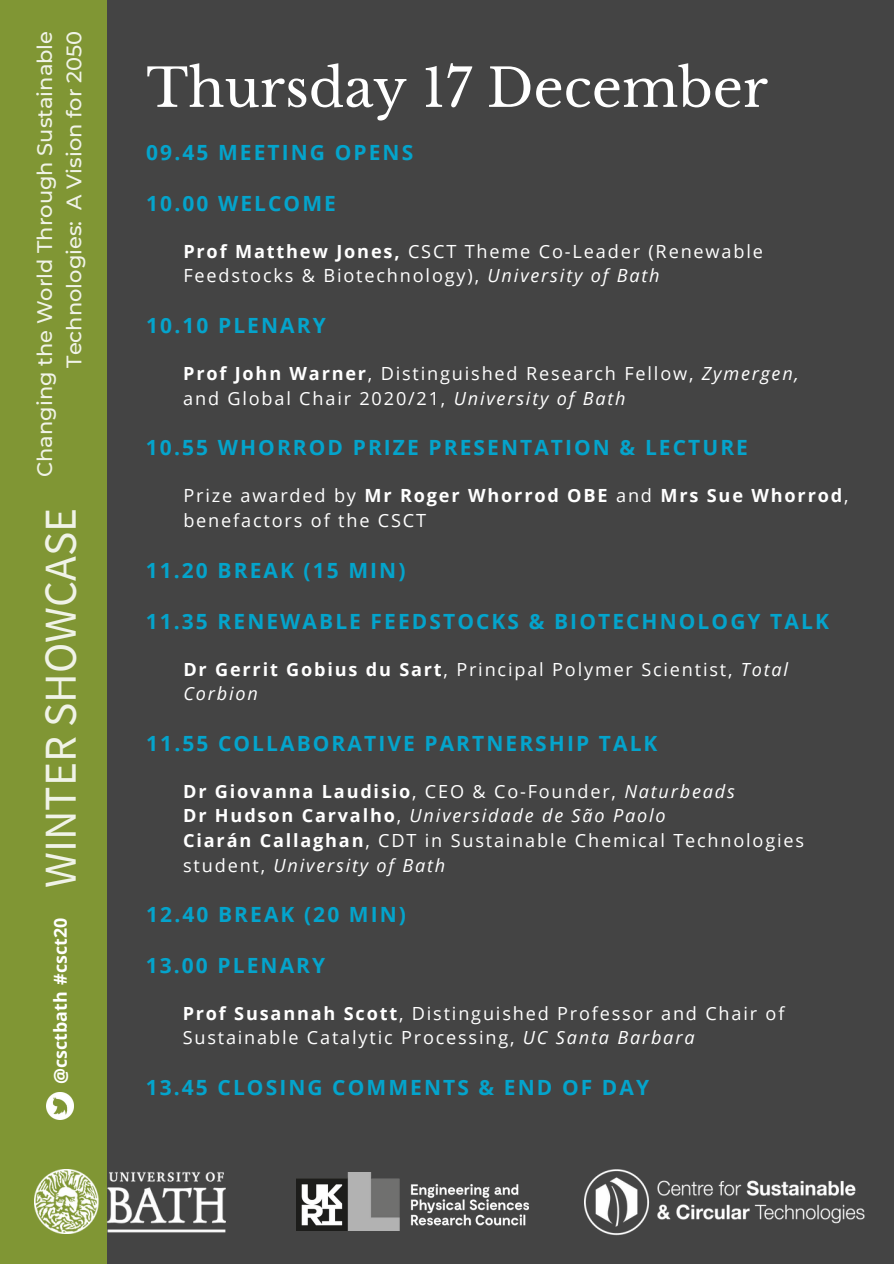
<style>
.page{position:relative;width:894px;height:1264px;background:#fff}
.page>*{position:absolute;margin:0;border:0;box-sizing:border-box;transform-origin:0 0}
.t1{font:52.5px "Libre Baskerville";color:#fff}
.t2{font:45.6px "Source Sans Pro";color:#fff}
.t3{font:700 21px "Open Sans";letter-spacing:.1em;color:#04a4cc}
.t4{font:500 21px/29.2px "Montserrat";color:#fff;text-align:right}
.t5{font:18.15px/24.6px "Open Sans";letter-spacing:.1em;color:#fff}
.t6{font:700 18.15px "Open Sans";letter-spacing:.1em;color:#fff}
.t7{font:italic 18.15px "Open Sans";letter-spacing:.1em;color:#fff}
.t8{font:700 17.85px "Open Sans";color:#fff}
.s1{font-weight:700}
.s2{font-style:italic}
.s3{font-weight:400}
.s4{font-weight:400;font-style:italic}
.s5{font-weight:700;font-style:normal}
.s6{font-style:normal}
</style>
<div class="page">
<div style="left:0;top:0;width:893px;height:1263px;background:#444"></div>
<div style="left:0;top:0;width:106px;height:421px;background:#809634"></div>
<div style="left:0;top:843px;width:106px;height:420px;background:#809634"></div>
<div style="left:0;top:419px;width:106px;height:426px;background:#809634"></div>
<img style="left:584px;top:1169px;width:280px;height:67px">
<img style="left:297px;top:1172px;width:231px;height:58px">
<img style="left:35px;top:1169px;width:190px;height:64px">
<img style="left:47px;top:1092px;width:27px;height:27px">
<p class="t4" style="left:30px;top:477px;width:448px;rotate:-90deg">Changing the World Through Sustainable<br>Technologies: A Vision for 2050</p>
<h2 class="t2" style="left:31px;top:888px;width:381px;rotate:-90deg">WINTER SHOWCASE</h2>
<p class="t8" style="left:48px;top:1083px;width:167px;rotate:-90deg">@csctbath #csct20</p>
<p class="t1" style="left:146px;top:56px;width:623px">Thursday 17 December</p>
<p class="t3" style="left:146px;top:138px;width:268px">09.45 MEETING OPENS</p>
<p class="t3" style="left:146px;top:188px;width:191px">10.00 WELCOME</p>
<p class="t5" style="left:183px;top:238px;width:581px"><span class="s1">Prof Matthew Jones,</span> CSCT Theme Co-Leader (Renewable<br>Feedstocks &amp; Biotechnology), <span class="s2">University of Bath</span></p>
<p class="t3" style="left:146px;top:311px;width:181px">10.10 PLENARY</p>
<p class="t5" style="left:183px;top:360px;width:617px"><span class="s1">Prof John Warner</span>, Distinguished Research Fellow, <span class="s2">Zymergen, </span>and Global Chair 2020/21, <span class="s2">University of Bath</span></p>
<p class="t3" style="left:146px;top:433px;width:603px">10.55 WHORROD PRIZE PRESENTATION &amp; LECTURE</p>
<p class="t5" style="left:183px;top:482px;width:666px">Prize awarded by <span class="s1">Mr Roger Whorrod OBE</span> and <span class="s1">Mrs Sue Whorrod</span>, benefactors of the CSCT</p>
<p class="t3" style="left:146px;top:556px;width:261px">11.20 BREAK (15 MIN)</p>
<p class="t3" style="left:146px;top:606px;width:684px">11.35 RENEWABLE FEEDSTOCKS &amp; BIOTECHNOLOGY TALK</p>
<p class="t5" style="left:183px;top:656px;width:606px"><span class="s1">Dr Gerrit Gobius du Sart</span>, Principal Polymer Scientist, <span class="s2">Total<br>Corbion</span></p>
<p class="t3" style="left:146px;top:728px;width:512px">11.55 COLLABORATIVE PARTNERSHIP TALK</p>
<p class="t6" style="left:183px;top:778px;width:553px">Dr Giovanna Laudisio<span class="s3">, CEO &amp; Co-Founder,</span> <span class="s4">Naturbeads</span></p>
<p class="t7" style="left:183px;top:803px;width:484px"><span class="s5">Dr Hudson Carvalho</span><span class="s6">,</span> Universidade de São Paolo</p>
<p class="t5" style="left:183px;top:827px;width:622px"><span class="s1">Ciarán Callaghan</span>, CDT in Sustainable Chemical Technologies student, <span class="s2">University of Bath</span></p>
<p class="t3" style="left:146px;top:900px;width:261px">12.40 BREAK (20 MIN)</p>
<p class="t3" style="left:146px;top:950px;width:181px">13.00 PLENARY</p>
<p class="t5" style="left:183px;top:1000px;width:603px"><span class="s1">Prof Susannah Scott</span>, Distinguished Professor and Chair of<br>Sustainable Catalytic Processing, <span class="s2">UC Santa Barbara</span></p>
<p class="t3" style="left:146px;top:1072px;width:505px">13.45 CLOSING COMMENTS &amp; END OF DAY</p>
</div>
